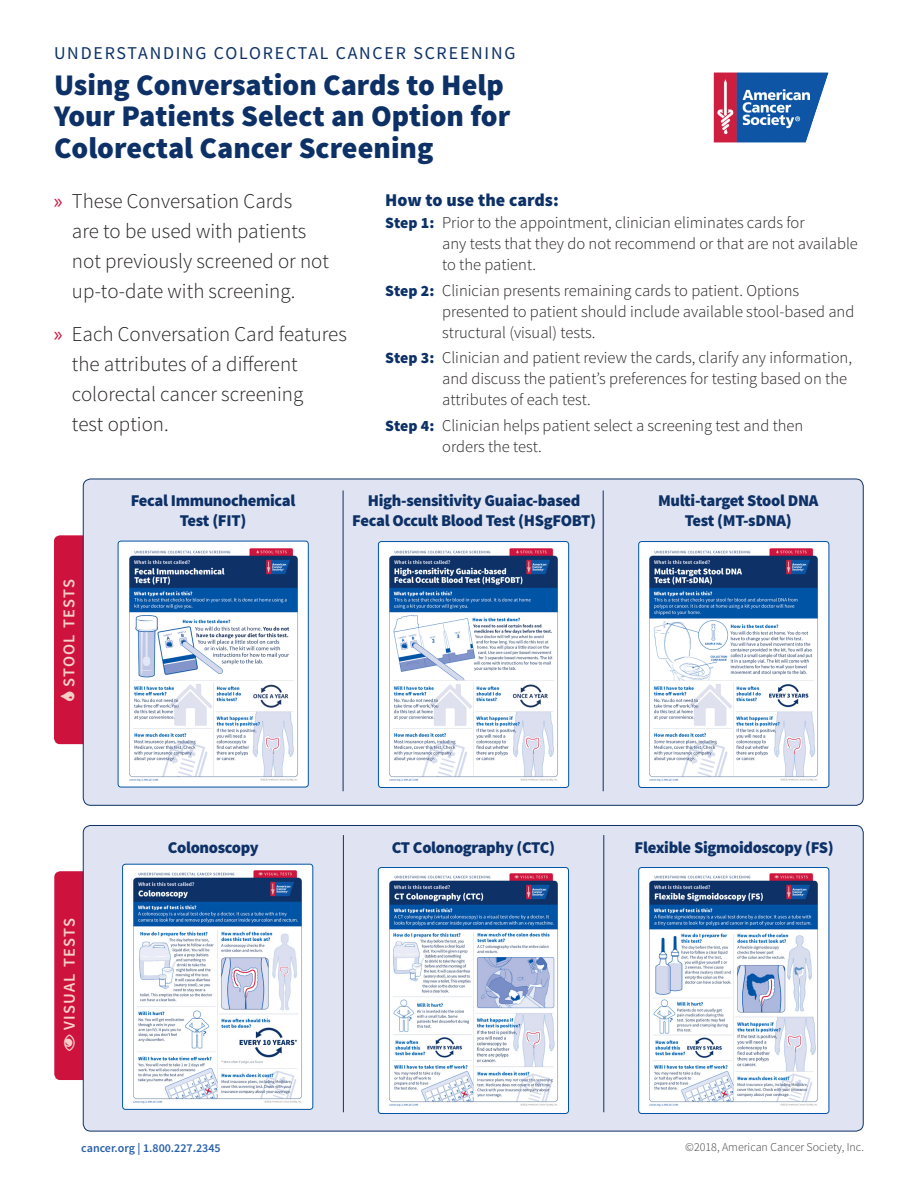
<style>
.page{position:relative;width:918px;height:1188px;background:#fff}
.page>*{position:absolute;margin:0;border:0;box-sizing:border-box;transform-origin:0 0}
.t1{font:900 30px/31.5px "Source Sans Pro";color:#0d3166}
.t2{font:300 21px/30px "Source Sans Pro";color:#231f20}
.t3{font:18px "Source Sans Pro";letter-spacing:.1em;color:#0d3166}
.t4{font:900 18px "Source Sans Pro";color:#0d3166}
.t5{font:300 16.5px/21px "Source Sans Pro";color:#231f20}
.t6{font:900 16.5px/19.5px "Source Sans Pro";letter-spacing:-.02em;color:#0d3166;text-align:center}
.t7{font:600 16.5px "Source Sans Pro";letter-spacing:.08em;color:#f5d0c9}
.t8{font:300 12px "Source Sans Pro";color:#3e3e3f}
.t9{font:600 12px "Source Sans Pro";color:#265fac}
.s1{font-family:"Myriad Pro";font-weight:400;color:#cd123d}
.s2{font-weight:900;font-size:15.75px;color:#0d3166}
</style>
<div class="page">
<div style="left:54px;top:871px;width:47px;height:209px;background:#cd123d;border-radius:6px"></div>
<div style="left:83px;top:825px;width:780px;height:306px;background:#e0e4f2;border-radius:8px"></div>
<img style="left:640px;top:869px;width:187px;height:243px">
<img style="left:124px;top:864px;width:189px;height:244px">
<img style="left:380px;top:869px;width:187px;height:243px">
<img style="left:713px;top:72px;width:116px;height:71px">
<div style="left:54px;top:535px;width:46px;height:209px;background:#cd123d;border-radius:6px"></div>
<div style="left:83px;top:479px;width:780px;height:326px;background:#e0e4f2;border-radius:8px"></div>
<img style="left:118px;top:541px;width:189px;height:246px">
<img style="left:380px;top:543px;width:187px;height:243px">
<img style="left:640px;top:543px;width:189px;height:245px">
<hr style="left:343px;top:835px;width:1px;height:277px;background:#0d3166">
<hr style="left:604px;top:835px;width:1px;height:277px;background:#0d3166">
<div style="left:638px;top:867px;width:191px;height:247px;border:1px solid #0154a6;border-radius:3px"></div>
<hr style="left:343px;top:490px;width:1px;height:301px;background:#0d3166">
<hr style="left:603px;top:490px;width:1px;height:301px;background:#0d3166">
<div style="left:118px;top:541px;width:191px;height:246px;border:1px solid #0154a6;border-radius:3px"></div>
<div style="left:378px;top:541px;width:191px;height:247px;border:1px solid #0154a6;border-radius:3px"></div>
<div style="left:638px;top:541px;width:191px;height:247px;border:1px solid #0154a6;border-radius:3px"></div>
<div style="left:122px;top:864px;width:191px;height:246px;border:1px solid #0154a6;border-radius:3px"></div>
<div style="left:378px;top:867px;width:191px;height:247px;border:1px solid #0154a6;border-radius:3px"></div>
<p class="t3" style="left:54px;top:41px;width:463px">UNDERSTANDING COLORECTAL CANCER SCREENING</p>
<h2 class="t1" style="left:54px;top:70px;width:458px">Using Conversation Cards to Help<br>Your Patients Select an Option for<br>Colorectal Cancer Screening</h2>
<p class="t2" style="left:72px;top:186px;width:259px;text-indent:-18px"><span class="s1">»</span> These Conversation Cards<br>are to be used with patients not previously screened or not up-to-date with screening.</p>
<p class="t2" style="left:72px;top:319px;width:276px;text-indent:-18px"><span class="s1">»</span> Each Conversation Card features the attributes of a diferent colorectal cancer screening<br>test option.</p>
<p class="t4" style="left:385px;top:188px;width:175px">How to use the cards:</p>
<p class="t5" style="left:442px;top:212px;width:417px;text-indent:-57px"><span class="s2">Step 1:</span> Prior to the appointment, clinician eliminates cards for<br>any tests that they do not recommend or that are not available to the patient.</p>
<p class="t5" style="left:442px;top:280px;width:414px;text-indent:-57px"><span class="s2">Step 2:</span> Clinician presents remaining cards to patient. Options presented to patient should include available stool-based and structural (visual) tests.</p>
<p class="t5" style="left:442px;top:347px;width:411px;text-indent:-57px"><span class="s2">Step 3:</span> Clinician and patient review the cards, clarify any information, and discuss the patient’s preferences for testing based on the attributes of each test.</p>
<p class="t5" style="left:442px;top:415px;width:363px;text-indent:-57px"><span class="s2">Step 4:</span> Clinician helps patient select a screening test and then orders the test.</p>
<p class="t7" style="left:59px;top:687px;width:109px;rotate:-90deg">STOOL TES ST</p>
<p class="t6" style="left:131px;top:492px;width:166px">Fecal Immunochemical<br>Test (FIT)</p>
<p class="t6" style="left:352px;top:492px;width:245px">High-sensitivity Guaiac-based<br>Fecal Occult Blood Test (HSgFOBT)</p>
<p class="t6" style="left:658px;top:492px;width:162px">Multi-target Stool DNA<br>Test (MT-sDNA)</p>
<p class="t7" style="left:59px;top:1051px;width:134px;rotate:-90deg">■ VISUAL TESTS</p>
<p class="t6" style="left:168px;top:838px;width:92px">Colonoscopy</p>
<p class="t6" style="left:392px;top:838px;width:165px">CT Colonography (CTC)</p>
<p class="t6" style="left:635px;top:838px;width:201px">Flexible Sigmoidoscopy (FS)</p>
<p class="t9" style="left:81px;top:1140px;width:141px">cancer.org | 1.800.227.2345</p>
<p class="t8" style="left:685px;top:1140px;width:180px">©2018, American Cancer Society, Inc.</p>
</div>
